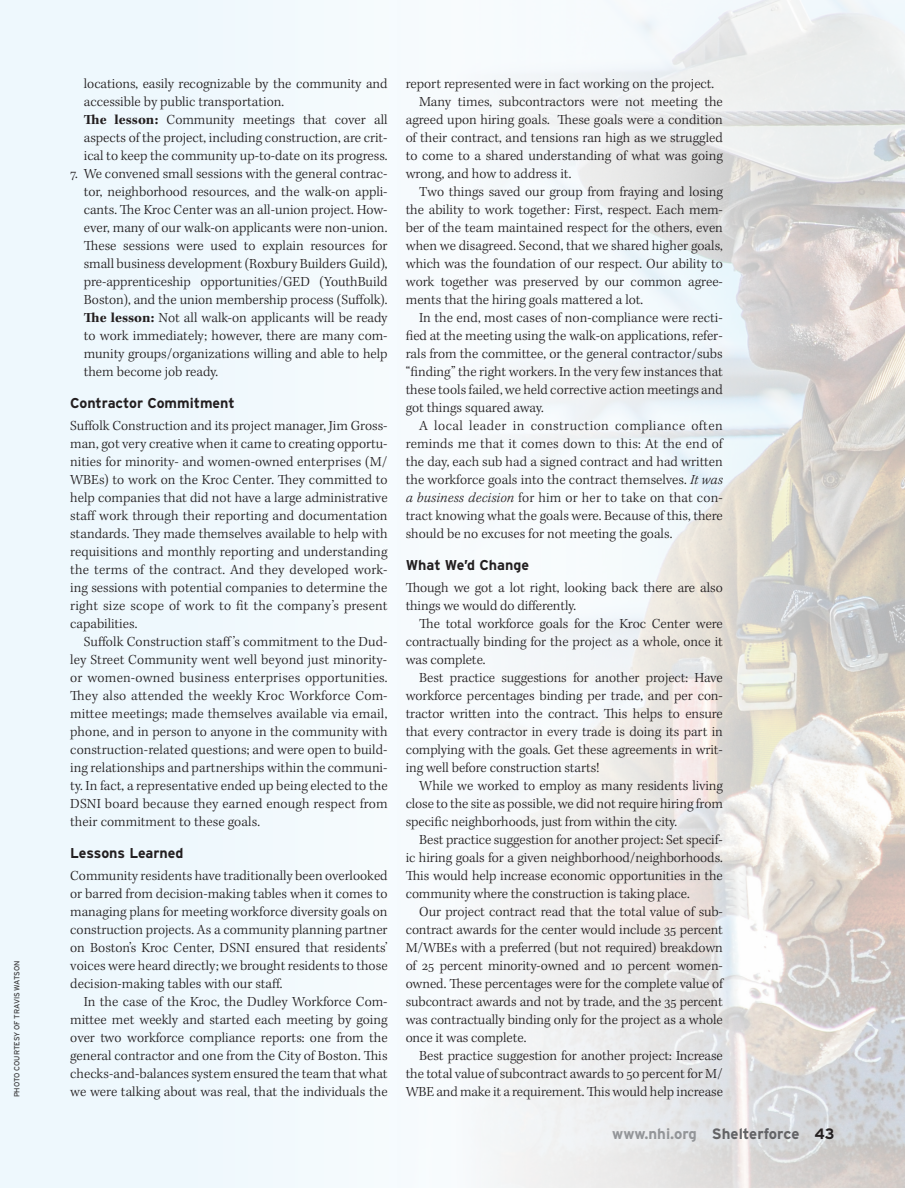
<style>
.page{position:relative;width:905px;height:1188px;background:#fff}
.page>*{position:absolute;margin:0;border:0;box-sizing:border-box;transform-origin:0 0}
.t1{font:700 15px "Interstate";color:#636366}
.xBody{font:300 14.25px/18px "Kepler Std";color:#231f20;text-align:justify}
.xBody_no_indent{font:300 14.25px/18px "Kepler Std";letter-spacing:.005em;color:#231f20;text-align:justify}
.x_Subhead_Sans{font:700 14.25px "Interstate";color:#231f20}
.xPhoto_Credit{font:7.5px "Interstate";letter-spacing:-.015em;color:#3c3c3d}
.s1{font-weight:700}
.s2{font-style:italic}
.s3{color:#939598}
.s4{color:#231f20}
</style>
<div class="page">
<div style="left:0;top:0;width:904px;height:1188px;background:#eef8fd"></div>
<div style="left:396px;top:0;width:508px;height:1188px;background:#fff;opacity:.75"></div>
<p class="xPhoto_Credit" style="left:13px;top:1097px;width:139px;rotate:-90deg">PHOTO COURTESY OF TRAVIS WATSON</p>
<p class="xBody" style="left:84px;top:75px;width:305px">locations, easily recognizable by the community and accessible by public transportation.</p>
<p class="xBody" style="left:84px;top:111px;width:305px"><span class="s1">The lesson:</span> Community meetings that cover all aspects of the project, including construction, are crit&shy;ical to keep the community up-to-date on its progress.</p>
<p class="xBody" style="left:84px;top:165px;width:305px;text-indent:-14px">7. We convened small sessions with the general contrac&shy;tor, neighborhood resources, and the walk-on appli&shy;cants. The Kroc Center was an all-union project. How&shy;ever, many of our walk-on applicants were non-union.<br>These sessions were used to explain resources for small business development (Roxbury Builders Guild), pre-apprenticeship opportunities/GED (YouthBuild Boston), and the union membership process (Suffolk).</p>
<p class="xBody" style="left:84px;top:309px;width:305px"><span class="s1">The lesson:</span> Not all walk-on applicants will be ready to work immediately; however, there are many com&shy;munity groups/organizations willing and able to help them become job ready.</p>
<p class="x_Subhead_Sans" style="left:70px;top:395px;width:166px">Contractor Commitment</p>
<p class="xBody_no_indent" style="left:70px;top:417px;width:319px">Suffolk Construction and its project manager, Jim Gross&shy;man, got very creative when it came to creating opportu&shy;nities for minority- and women-owned enterprises (M/ WBEs) to work on the Kroc Center. They committed to help companies that did not have a large administrative staff work through their reporting and documentation standards. They made themselves available to help with requisitions and monthly reporting and understanding the terms of the contract. And they developed work&shy;ing sessions with potential companies to determine the right size scope of work to fit the company’s present capabilities.</p>
<p class="xBody" style="left:70px;top:633px;width:319px;text-indent:14px">Suffolk Construction staff’s commitment to the Dud&shy;ley Street Community went well beyond just minority&shy;or women-owned business enterprises opportunities.<br>They also attended the weekly Kroc Workforce Com&shy;mittee meetings; made themselves available via email, phone, and in person to anyone in the community with construction-related questions; and were open to build&shy;ing relationships and partnerships within the communi&shy;ty. In fact, a representative ended up being elected to the DSNI board because they earned enough respect from their commitment to these goals.</p>
<p class="x_Subhead_Sans" style="left:70px;top:845px;width:115px">Lessons Learned</p>
<p class="xBody_no_indent" style="left:70px;top:867px;width:319px">Community residents have traditionally been overlooked or barred from decision-making tables when it comes to managing plans for meeting workforce diversity goals on construction projects. As a community planning partner on Boston’s Kroc Center, DSNI ensured that residents’ voices were heard directly; we brought residents to those decision-making tables with our staff.</p>
<p class="xBody" style="left:70px;top:993px;width:319px;text-indent:14px">In the case of the Kroc, the Dudley Workforce Com&shy;mittee met weekly and started each meeting by going over two workforce compliance reports: one from the general contractor and one from the City of Boston. This checks-and-balances system ensured the team that what we were talking about was real, that the individuals the</p>
<p class="xBody" style="left:405px;top:75px;width:310px">report represented were in fact working on the project.</p>
<p class="xBody" style="left:405px;top:93px;width:319px;text-indent:14px">Many times, subcontractors were not meeting the agreed upon hiring goals. These goals were a condition of their contract, and tensions ran high as we struggled to come to a shared understanding of what was going wrong, and how to address it.</p>
<p class="xBody" style="left:405px;top:183px;width:319px;text-indent:14px">Two things saved our group from fraying and losing the ability to work together: First, respect. Each mem&shy;ber of the team maintained respect for the others, even when we disagreed. Second, that we shared higher goals, which was the foundation of our respect. Our ability to work together was preserved by our common agree&shy;ments that the hiring goals mattered a lot.</p>
<p class="xBody" style="left:405px;top:309px;width:319px;text-indent:14px">In the end, most cases of non-compliance were recti&shy;fied at the meeting using the walk-on applications, refer&shy;rals from the committee, or the general contractor/subs “finding” the right workers. In the very few instances that these tools failed, we held corrective action meetings and got things squared away.</p>
<p class="xBody" style="left:405px;top:417px;width:320px;text-indent:14px">A local leader in construction compliance often reminds me that it comes down to this: At the end of the day, each sub had a signed contract and had written the workforce goals into the contract themselves. <span class="s2">It was a business decision</span> for him or her to take on that con&shy;tract knowing what the goals were. Because of this, there should be no excuses for not meeting the goals.</p>
<p class="x_Subhead_Sans" style="left:405px;top:557px;width:125px">What We’d Change</p>
<p class="xBody_no_indent" style="left:405px;top:579px;width:318px">Though we got a lot right, looking back there are also things we would do differently.</p>
<p class="xBody" style="left:405px;top:615px;width:318px;text-indent:14px">The total workforce goals for the Kroc Center were contractually binding for the project as a whole, once it was complete.</p>
<p class="xBody" style="left:405px;top:669px;width:319px;text-indent:14px">Best practice suggestions for another project: Have workforce percentages binding per trade, and per con&shy;tractor written into the contract. This helps to ensure that every contractor in every trade is doing its part in complying with the goals. Get these agreements in writ&shy;ing well before construction starts!</p>
<p class="xBody" style="left:405px;top:777px;width:319px;text-indent:14px">While we worked to employ as many residents living close to the site as possible, we did not require hiring from specific neighborhoods, just from within the city.</p>
<p class="xBody" style="left:405px;top:831px;width:319px;text-indent:14px">Best practice suggestion for another project: Set specif&shy;ic hiring goals for a given neighborhood/neighborhoods.<br>This would help increase economic opportunities in the community where the construction is taking place.</p>
<p class="xBody" style="left:405px;top:903px;width:320px;text-indent:14px">Our project contract read that the total value of sub&shy;contract awards for the center would include 35 percent M/WBEs with a preferred (but not required) breakdown of 25 percent minority-owned and 10 percent women&shy;owned. These percentages were for the complete value of subcontract awards and not by trade, and the 35 percent was contractually binding only for the project as a whole once it was complete.</p>
<p class="xBody" style="left:405px;top:1047px;width:319px;text-align:right">Best practice suggestion for another project: Increase the total value of subcontract awards to 50 percent for M/</p>
<p class="xBody" style="left:405px;top:1083px;width:319px">WBE and make it a requirement. This would help increase</p>
<p class="t1" style="left:612px;top:1125px;width:224px"><span class="s3">www.nhi.org</span> Shelterforce <span class="s4">43</span></p>
</div>
